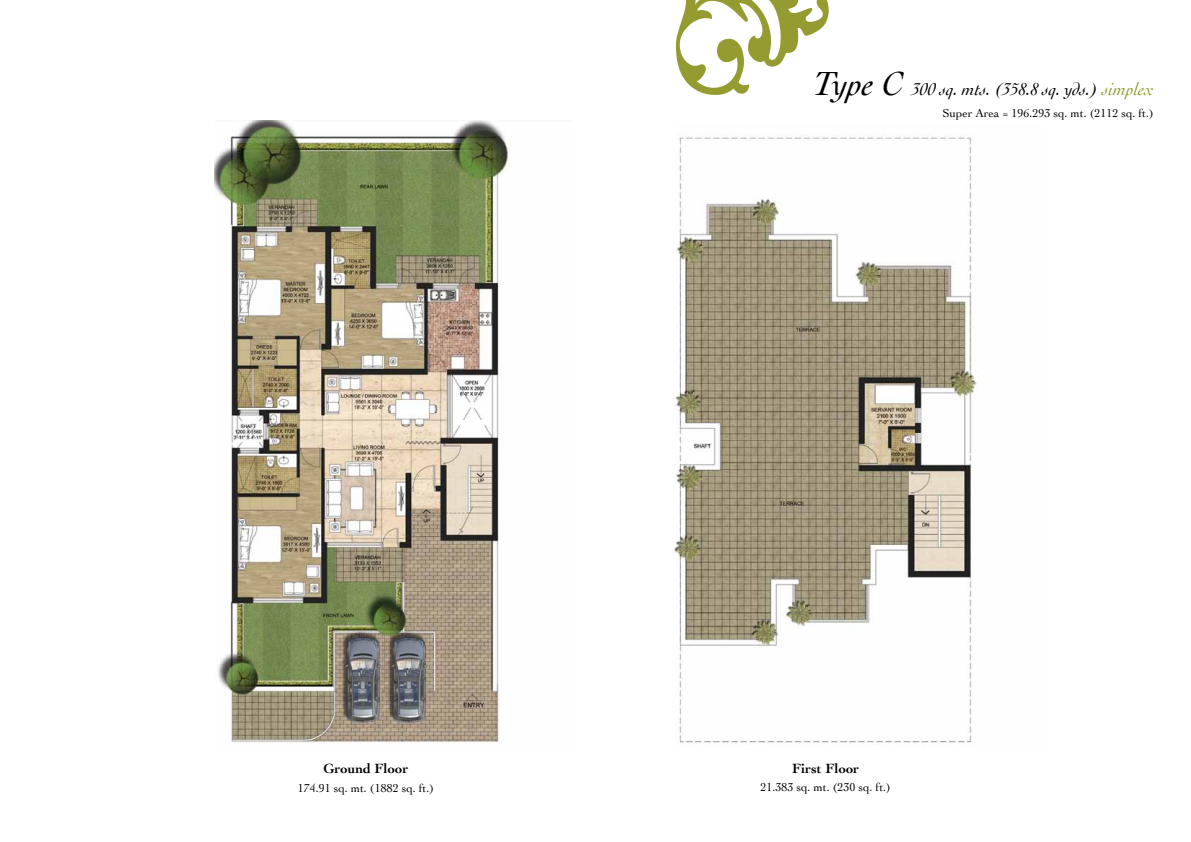
<style>
.page{position:relative;width:1191px;height:842px;background:#fff}
.page>*{position:absolute;margin:0;border:0;box-sizing:border-box;transform-origin:0 0}
.t1{font:italic 18px "Cochin";color:#000}
.t2{font:700 14px "Cochin";color:#000}
.t3{font:12px "Cochin";color:#000}
.s1{font-size:35px}
.s2{color:#949c31}
</style>
<div class="page">
<img style="left:214px;top:120px;width:295px;height:623px">
<img style="left:674px;top:134px;width:303px;height:610px">
<svg style="left:676px;top:0;width:153px;height:95px"></svg>
<p class="t2" style="left:323px;top:760px;width:86px">Ground Floor</p>
<p class="t3" style="left:298px;top:781px;width:138px">174.91 sq. mt. (1882 sq. ft.)</p>
<h1 class="t1" style="left:813px;top:79px;width:342px"><span class="s1">Type C</span> 300 sq. mts. (358.8 sq. yds.) <span class="s2">simplex</span></h1>
<p class="t3" style="left:942px;top:106px;width:213px">Super Area = 196.293 sq. mt. (2112 sq. ft.)</p>
<p class="t2" style="left:792px;top:760px;width:69px">First Floor</p>
<p class="t3" style="left:760px;top:780px;width:132px">21.383 sq. mt. (230 sq. ft.)</p>
</div>
